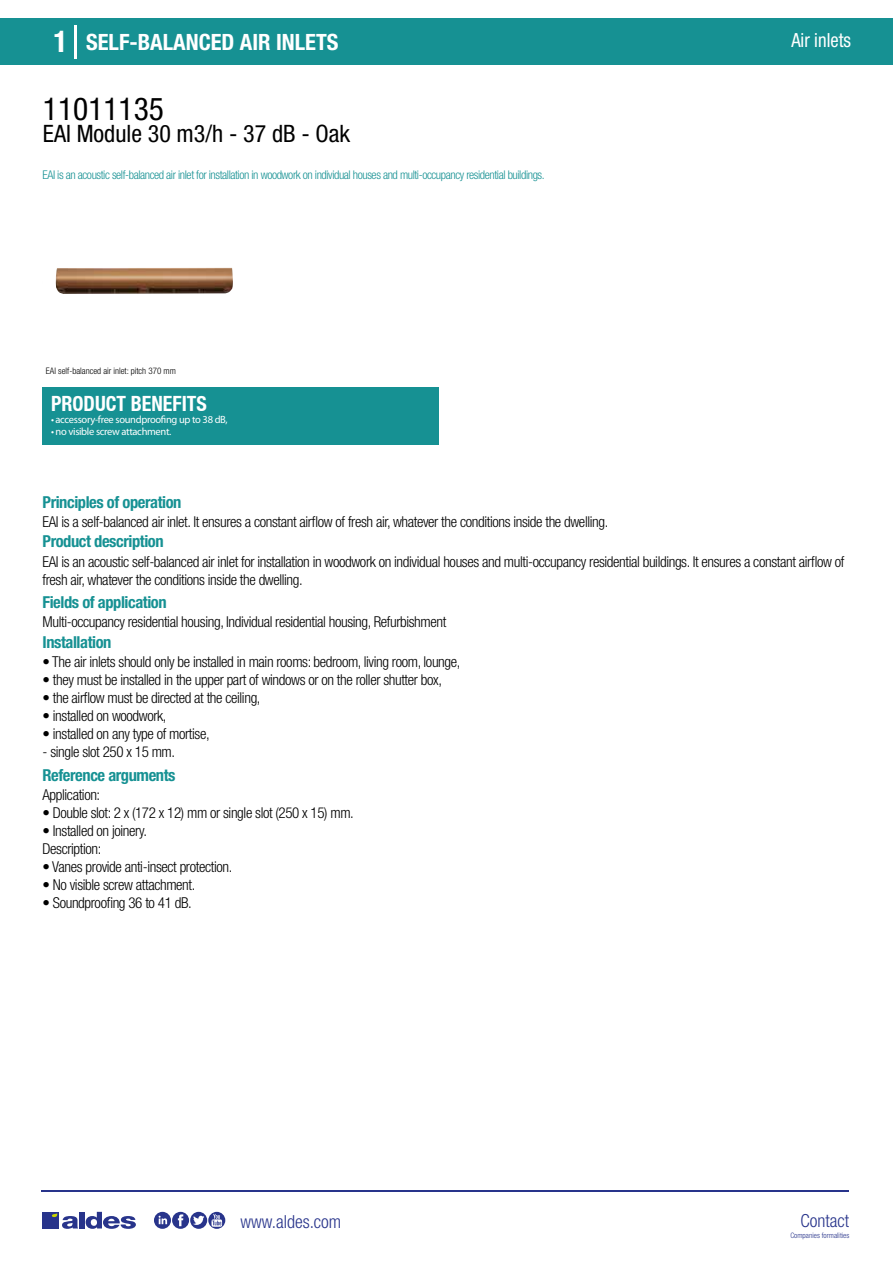
<style>
.page{position:relative;width:893px;height:1263px;background:#fff}
.page>*{position:absolute;margin:0;border:0;box-sizing:border-box;transform-origin:0 0}
.t1{font:condensed 31.5px "Helvetica Neue LT Std";color:#000}
.t2{font:condensed 24px "Helvetica Neue LT Std";color:#000}
.t3{font:700 condensed 22.5px "Helvetica Neue LT Std";color:#fff}
.t4{font:700 condensed 21px "Helvetica Neue";color:#fff;scale:.95 1}
.t5{font:condensed 19.5px "Helvetica Neue LT Std";color:#fff;scale:.95 1}
.t6{font:300 condensed 18px "Helvetica Neue";color:#28348b}
.t7{font:700 condensed 16.5px "Helvetica Neue LT Std";letter-spacing:-.025em;color:#169193}
.t8{font:300 condensed 15px/18px "Helvetica Neue LT Std";letter-spacing:-.025em;color:#000}
.t9{font:300 condensed 12px "Helvetica Neue LT Std";letter-spacing:-.035em;color:#169193}
.t10{font:10.5px "Myriad Pro";letter-spacing:-.03em;color:#fff}
.t11{font:300 condensed 9px "Helvetica Neue";color:#000}
.t12{font:300 condensed 7.5px "Helvetica Neue";color:#28348b}
.s1{font-size:30px}
</style>
<div class="page">
<div style="left:0;top:18px;width:893px;height:46px;background:#169193"></div>
<div style="left:43px;top:387px;width:396px;height:57px;background:#169193"></div>
<hr style="left:74px;top:25px;width:2px;height:33px;background:#fff">
<img style="left:55px;top:268px;width:178px;height:26px">
<hr style="left:41px;top:1190px;width:808px;height:1px;background:#28348b">
<svg style="left:154px;top:1212px;width:71px;height:17px"></svg>
<div style="left:42px;top:1212px;width:17px;height:16px;background:#28348b"></div>
<div style="left:79px;top:1212px;width:5px;height:16px;background:#28348b"></div>
<svg style="left:86px;top:1212px;width:50px;height:17px"></svg>
<svg style="left:52px;top:1213px;width:26px;height:16px"></svg>
<h3 class="t3" style="left:54px;top:28px;width:286px"><span class="s1">1</span> SELF-BALANCED AIR INLETS</h3>
<h3 class="t5" style="left:791px;top:29px;width:64px">Air inlets</h3>
<h1 class="t1" style="left:43px;top:91px;width:122px">11011135</h1>
<h2 class="t2" style="left:43px;top:120px;width:309px">EAI Module 30 m3/h - 37 dB - Oak</h2>
<p class="t9" style="left:43px;top:167px;width:504px">EAI is an acoustic self-balanced air inlet for installation in woodwork on individual houses and multi-occupancy residential buildings.</p>
<p class="t11" style="left:46px;top:365px;width:131px">EAI self-balanced air inlet: pitch 370 mm</p>
<h3 class="t4" style="left:51px;top:391px;width:166px">PRODUCT BENEFITS</h3>
<p class="t10" style="left:51px;top:413px;width:178px">• accessory-free soundproofing up to 38 dB,</p>
<p class="t10" style="left:51px;top:425px;width:122px">• no visible screw attachment.</p>
<p class="t7" style="left:43px;top:492px;width:140px">Principles of operation</p>
<p class="t7" style="left:43px;top:531px;width:123px">Product description</p>
<p class="t8" style="left:43px;top:513px;width:567px">EAI is a self-balanced air inlet. It ensures a constant airflow of fresh air, whatever the conditions inside the dwelling.</p>
<p class="t8" style="left:43px;top:552px;width:803px">EAI is an acoustic self-balanced air inlet for installation in woodwork on individual houses and multi-occupancy residential buildings. It ensures a constant airflow of fresh air, whatever the conditions inside the dwelling.</p>
<p class="t8" style="left:43px;top:613px;width:405px">Multi-occupancy residential housing, Individual residential housing, Refurbishment</p>
<p class="t8" style="left:43px;top:652px;width:419px">• The air inlets should only be installed in main rooms: bedroom, living room, lounge,</p>
<p class="t8" style="left:43px;top:670px;width:401px">• they must be installed in the upper part of windows or on the roller shutter box,</p>
<p class="t8" style="left:43px;top:688px;width:220px">• the airflow must be directed at the ceiling,</p>
<p class="t8" style="left:43px;top:706px;width:126px">• installed on woodwork,</p>
<p class="t8" style="left:43px;top:724px;width:169px">• installed on any type of mortise,</p>
<p class="t8" style="left:43px;top:742px;width:134px">- single slot 250 x 15 mm.</p>
<p class="t7" style="left:43px;top:592px;width:126px">Fields of application</p>
<p class="t7" style="left:43px;top:632px;width:70px">Installation</p>
<p class="t7" style="left:43px;top:765px;width:135px">Reference arguments</p>
<p class="t8" style="left:43px;top:785px;width:59px">Application:</p>
<p class="t8" style="left:43px;top:803px;width:313px">• Double slot: 2 x (172 x 12) mm or single slot (250 x 15) mm.</p>
<p class="t8" style="left:43px;top:821px;width:106px">• Installed on joinery.<br>Description:</p>
<p class="t8" style="left:43px;top:857px;width:191px">• Vanes provide anti-insect protection.</p>
<p class="t8" style="left:43px;top:875px;width:154px">• No visible screw attachment.</p>
<p class="t8" style="left:43px;top:893px;width:151px">• Soundproofing 36 to 41 dB.</p>
<p class="t6" style="left:240px;top:1211px;width:102px">www.aldes.com</p>
<p class="t6" style="left:800px;top:1211px;width:50px">Contact</p>
<p class="t12" style="left:790px;top:1230px;width:60px">Companies formalities</p>
</div>
